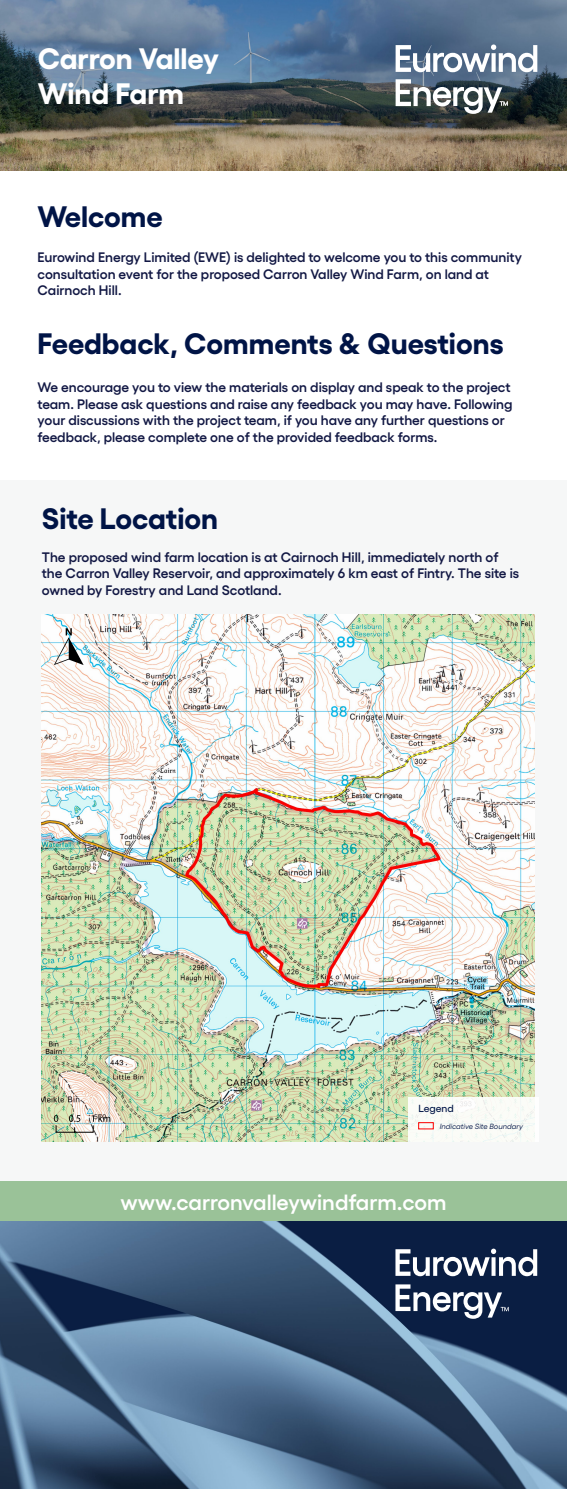
<style>
.page{position:relative;width:567px;height:1489px;background:#fff}
.page>*{position:absolute;margin:0;border:0;box-sizing:border-box;transform-origin:0 0}
.t1{font:700 29.5px "Gellix";color:#001446}
.t2{font:700 29.5px/35.4px "Gellix";color:#fff}
.t3{font:600 22px "Gellix";color:#fff}
.t4{font:600 13.75px/16.5px "Gellix";color:#121844}
.t5{font:500 10.25px "Gellix";color:#001446}
.t6{font:italic 7.5px "Gellix";color:#001446}
</style>
<div class="page">
<div style="left:0;top:480px;width:567px;height:701px;background:#f6f7f7"></div>
<img style="left:0;top:1220px;width:567px;height:268px">
<div style="left:0;top:1181px;width:567px;height:39px;background:#9ac298"></div>
<svg style="left:395px;top:1248px;width:142px;height:28px"></svg>
<svg style="left:395px;top:1284px;width:114px;height:34px"></svg>
<img style="left:42px;top:614px;width:492px;height:527px">
<img style="left:0;top:0;width:567px;height:170px">
<svg style="left:396px;top:44px;width:141px;height:28px"></svg>
<svg style="left:396px;top:79px;width:112px;height:35px"></svg>
<svg style="left:54px;top:1114px;width:56px;height:18px"></svg>
<svg style="left:54px;top:628px;width:30px;height:37px"></svg>
<div style="left:408px;top:1096px;width:131px;height:45px;background:#fbfcf7"></div>
<div style="left:418px;top:1122px;width:16px;height:7px;border:1px solid #fc0000"></div>
<h1 class="t2" style="left:38px;top:37px;width:183px">Carron Valley<br>Wind Farm</h1>
<h1 class="t1" style="left:38px;top:193px;width:127px">Welcome</h1>
<p class="t4" style="left:38px;top:247px;width:486px">Eurowind Energy Limited (EWE) is delighted to welcome you to this community consultation event for the proposed Carron Valley Wind Farm, on land at<br>Cairnoch Hill.</p>
<h1 class="t1" style="left:38px;top:320px;width:467px">Feedback, Comments &amp; Questions</h1>
<p class="t4" style="left:38px;top:377px;width:476px">We encourage you to view the materials on display and speak to the project team. Please ask questions and raise any feedback you may have. Following your discussions with the project team, if you have any further questions or feedback, please complete one of the provided feedback forms.</p>
<h1 class="t1" style="left:42px;top:494px;width:178px">Site Location</h1>
<p class="t4" style="left:42px;top:547px;width:479px">The proposed wind farm location is at Cairnoch Hill, immediately north of the Carron Valley Reservoir, and approximately 6 km east of Fintry. The site is owned by Forestry and Land Scotland.</p>
<p class="t5" style="left:418px;top:1100px;width:37px">Legend</p>
<p class="t6" style="left:440px;top:1120px;width:85px">Indicative Site Boundary</p>
<h2 class="t3" style="left:120px;top:1184px;width:328px">www.carronvalleywindfarm.com</h2>
</div>
